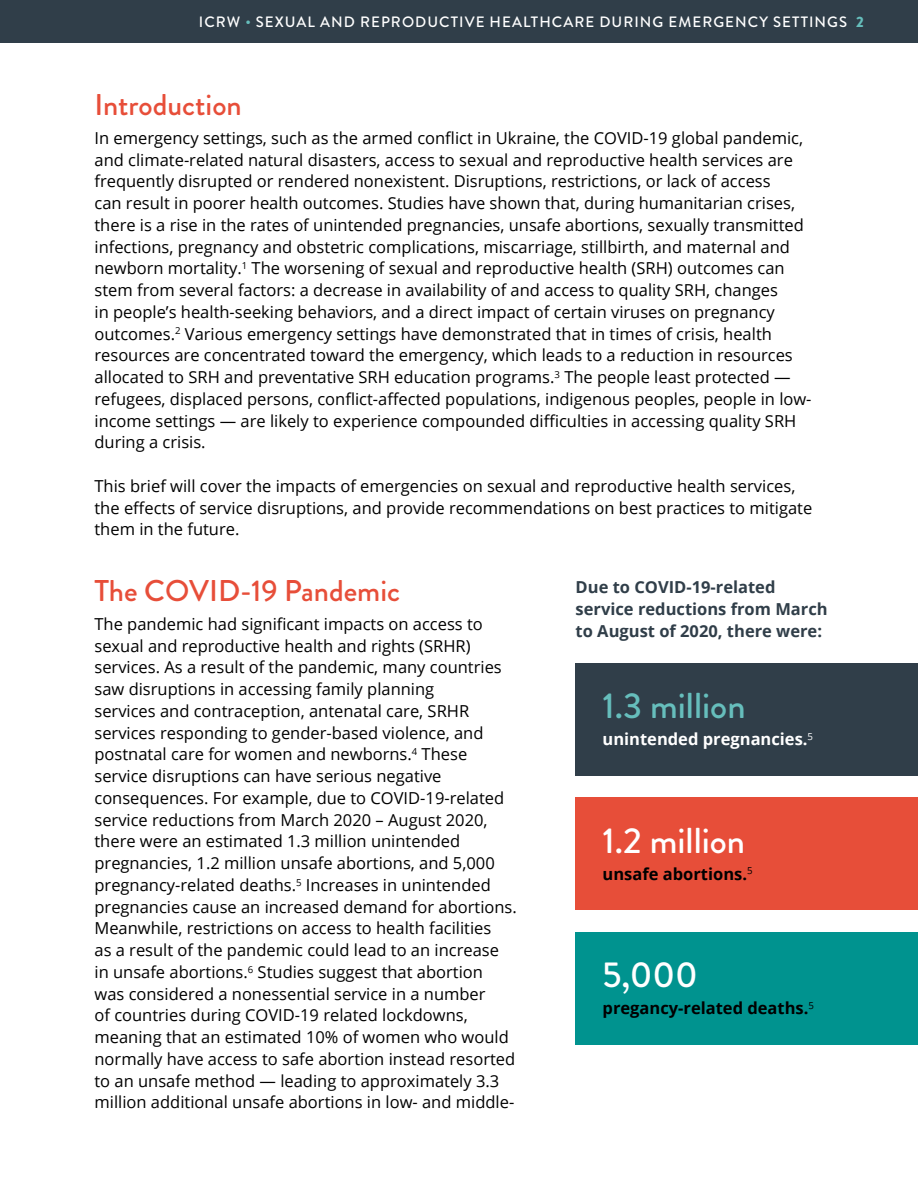
<style>
.page{position:relative;width:918px;height:1188px;background:#fff}
.page>*{position:absolute;margin:0;border:0;box-sizing:border-box;transform-origin:0 0}
.t1{font:500 36px "Brandon Grotesque";color:#fff}
.t2{font:500 36px "Brandon Grotesque";color:#66bebc}
.t3{font:500 30px "Brandon Grotesque";color:#e74e39}
.t4{font:16.5px/21.8px "Open Sans";color:#000}
.t5{font:700 16.5px/21.8px "Open Sans";color:#303e49}
.t6{font:700 16.5px "Open Sans";color:#000}
.t7{font:700 16.5px "Open Sans";color:#fff}
.t8{font:500 15px "Brandon Grotesque";letter-spacing:.07em;color:#fff}
.s1{color:#66bebc}
.s2{color:#000}
.s3{font-weight:900;color:#66bebc}
</style>
<div class="page">
<div style="left:0;top:0;width:918px;height:43px;background:#303e49"></div>
<div style="left:576px;top:663px;width:342px;height:113px;background:#303e49"></div>
<div style="left:576px;top:797px;width:342px;height:113px;background:#e74e39"></div>
<div style="left:576px;top:932px;width:342px;height:112px;background:#00938f"></div>
<p class="t8" style="left:199px;top:12px;width:650px">ICRW <span class="s1">•</span> SEXUAL AND REPRODUCTIV HEALTHCARE DURING EMERGENCY SETTINGS</p>
<p class="t8" style="left:417px;top:12px;width:448px">ICRW <span class="s2">•</span> ENABLING WOMEN’S ECONOMIC EMPOWERMENT <span class="s3">2</span></p>
<h2 class="t3" style="left:94px;top:84px;width:149px">Introduction</h2>
<p class="t4" style="left:94px;top:127px;width:719px">In emergency settings, such as the armed conflict in Ukraine, the COVID-19 global pandemic, and climate-related natural disasters, access to sexual and reproductive health services are frequently disrupted or rendered nonexistent. Disruptions, restrictions, or lack of access<br>can result in poorer health outcomes. Studies have shown that, during humanitarian crises, there is a rise in the rates of unintended pregnancies, unsafe abortions, sexually transmitted infections, pregnancy and obstetric complications, miscarriage, stillbirth, and maternal and newborn mortality.<sup>1</sup> The worsening of sexual and reproductive health (SRH) outcomes can stem from several factors: a decrease in availability of and access to quality SRH, changes<br>in people’s health-seeking behaviors, and a direct impact of certain viruses on pregnancy outcomes.<sup>2</sup> Various emergency settings have demonstrated that in times of crisis, health resources are concentrated toward the emergency, which leads to a reduction in resources allocated to SRH and preventative SRH education programs.<sup>3</sup> The people least protected — refugees, displaced persons, conflict-affected populations, indigenous peoples, people in low&shy;income settings — are likely to experience compounded difficulties in accessing quality SRH during a crisis.</p>
<p class="t4" style="left:95px;top:475px;width:719px">This brief will cover the impacts of emergencies on sexual and reproductive health services, the effects of service disruptions, and provide recommendations on best practices to mitigate them in the future.</p>
<h2 class="t3" style="left:94px;top:570px;width:307px">The COVID-19 Pandemic</h2>
<p class="t4" style="left:94px;top:613px;width:424px">The pandemic had significant impacts on access to sexual and reproductive health and rights (SRHR) services. As a result of the pandemic, many countries saw disruptions in accessing family planning<br>services and contraception, antenatal care, SRHR services responding to gender-based violence, and postnatal care for women and newborns.<sup>4</sup> These service disruptions can have serious negative consequences. For example, due to COVID-19-related service reductions from March 2020 – August 2020, there were an estimated 1.3 million unintended pregnancies, 1.2 million unsafe abortions, and 5,000 pregnancy-related deaths.<sup>5</sup> Increases in unintended pregnancies cause an increased demand for abortions.<br>Meanwhile, restrictions on access to health facilities<br>as a result of the pandemic could lead to an increase in unsafe abortions.<sup>6</sup> Studies suggest that abortion was considered a nonessential service in a number<br>of countries during COVID-19 related lockdowns, meaning that an estimated 10% of women who would normally have access to safe abortion instead resorted to an unsafe method — leading to approximately 3.3 million additional unsafe abortions in low- and middle-</p>
<p class="t5" style="left:576px;top:576px;width:254px">Due to COVID-19-related service reductions from March to August of 2020, there were:</p>
<h1 class="t2" style="left:603px;top:681px;width:145px">1.3 million</h1>
<p class="t7" style="left:603px;top:728px;width:212px">unintended pregnancies.<sup>5</sup></p>
<h1 class="t1" style="left:603px;top:815px;width:144px">1.2 million</h1>
<p class="t6" style="left:603px;top:862px;width:152px">unsafe abortions.<sup>5</sup></p>
<h1 class="t1" style="left:603px;top:950px;width:97px">5,000</h1>
<p class="t6" style="left:603px;top:997px;width:213px">pregancy-related deaths.<sup>5</sup></p>
</div>
